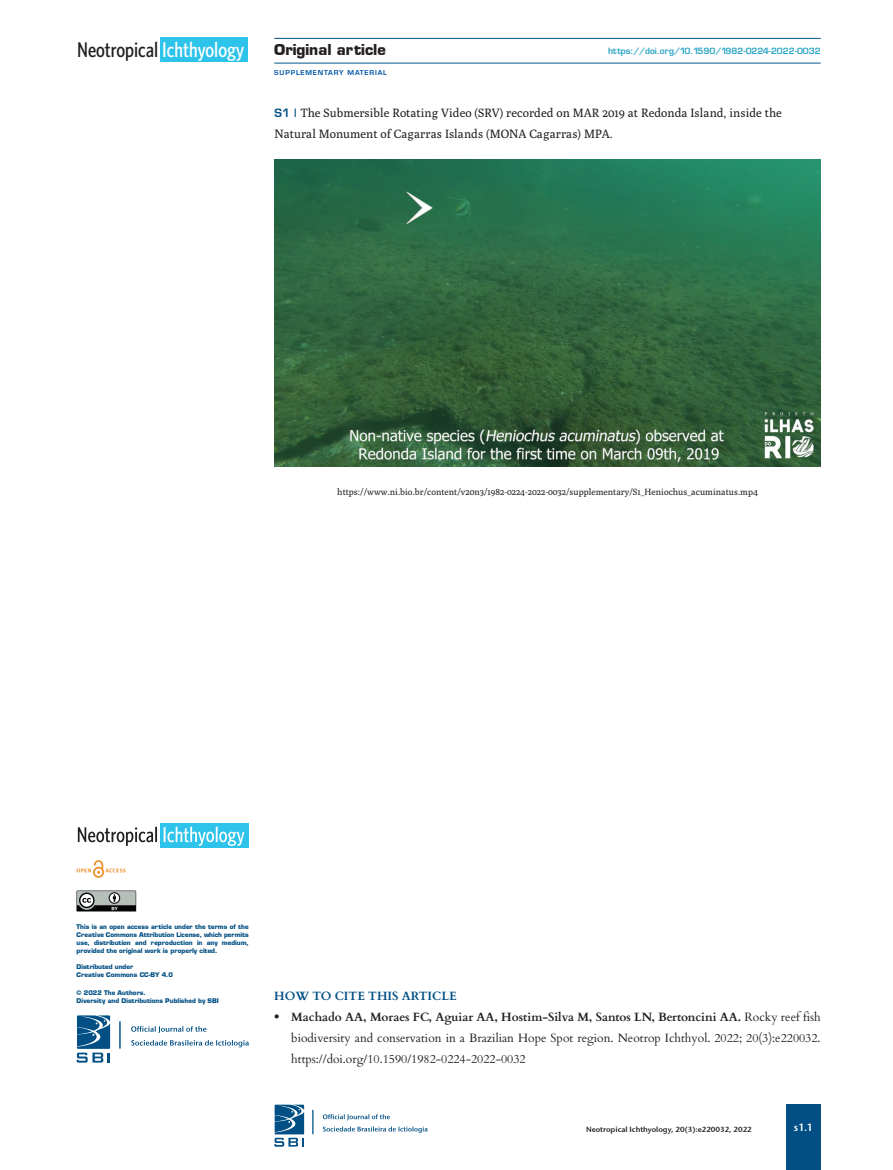
<style>
.page{position:relative;width:893px;height:1170px;background:#fff}
.page>*{position:absolute;margin:0;border:0;box-sizing:border-box;transform-origin:0 0}
.t1{font:500 21.3px "Whitney Condensed";color:#231f20}
.t2{font:700 15.75px "Eugenio";color:#231f20}
.t3{font:12px/21px "Cardo";color:#231f20;text-align:justify}
.t4{font:12px/21px "Poly";color:#231f20}
._00_Subtitulos{font:700 12px "Cardo";color:#014f84}
.t5{font:10.5px "Stone Sans Sem ITCTT Semi";color:#fff}
.t6{font:9px "Poly";color:#231f20}
.t7{font:9px "Eugenio Medium Normal";color:#26a3c4}
.t8{font:7.5px "Stone Sans Sem ITCTT Semi";color:#231f20}
.t9{font:7.05px "Eugenio Medium Normal";letter-spacing:.12em;color:#0155a7}
.t10{font:700 6.75px/8.1px "Eugenio";color:#014f84;text-align:justify}
.s1{color:#fff}
.s2{font-family:"Eugenio Medium Normal";color:#014f84}
.s3{font-weight:700}
</style>
<div class="page">
<div style="left:786px;top:1104px;width:35px;height:65px;background:#014f84"></div>
<hr style="left:274px;top:63px;width:547px;height:1px;background:#01558c">
<hr style="left:274px;top:38px;width:547px;height:1px;background:#01558c">
<svg style="left:323px;top:1126px;width:104px;height:6px"></svg>
<svg style="left:323px;top:1114px;width:67px;height:6px"></svg>
<svg style="left:312px;top:1109px;width:1px;height:25px"></svg>
<svg style="left:274px;top:1104px;width:30px;height:42px"></svg>
<div style="left:160px;top:37px;width:88px;height:25px;background:#2dc3ea"></div>
<svg style="left:131px;top:1040px;width:118px;height:7px"></svg>
<svg style="left:131px;top:1026px;width:75px;height:7px"></svg>
<hr style="left:119px;top:1021px;width:2px;height:27px;background:#014f84">
<svg style="left:76px;top:1015px;width:34px;height:47px"></svg>
<div style="left:160px;top:822px;width:89px;height:25px;background:#2dc3ea"></div>
<svg style="left:164px;top:826px;width:81px;height:19px"></svg>
<svg style="left:78px;top:826px;width:79px;height:20px"></svg>
<svg style="left:77px;top:860px;width:49px;height:17px"></svg>
<svg style="left:77px;top:890px;width:59px;height:21px"></svg>
<img style="left:274px;top:159px;width:547px;height:307px">
<h1 class="t1" style="left:77px;top:37px;width:169px">Neotropical <span class="s1">Ichthyology</span></h1>
<h2 class="t2" style="left:274px;top:40px;width:113px">Original article</h2>
<p class="t9" style="left:274px;top:68px;width:114px">SUPPLEMENTARY MATERIAL</p>
<p class="t7" style="left:608px;top:45px;width:214px">https://doi.org/10.1590/1982-0224-2022-0032</p>
<p class="t4" style="left:274px;top:102px;width:509px"><span class="s2">S1 |</span> The Submersible Rotating Video (SRV) recorded on MAR 2019 at Redonda Island, inside the<br>Natural Monument of Cagarras Islands (MONA Cagarras) MPA.</p>
<p class="t6" style="left:337px;top:487px;width:422px">https://www.ni.bio.br/content/v20n3/1982-0224-2022-0032/supplementary/S1_Heniochus_acuminatus.mp4</p>
<p class="t10" style="left:77px;top:922px;width:174px">This is an open access article under the terms of the Creative Commons Attribution License, which permits use, distribution and reproduction in any medium, provided the original work is properly cited.</p>
<p class="t10" style="left:77px;top:963px;width:58px">Distributed under</p>
<p class="t10" style="left:77px;top:971px;width:98px">Creative Commons CC-BY 4.0</p>
<p class="t10" style="left:77px;top:988px;width:71px">© 2022 The Authors.</p>
<p class="t10" style="left:77px;top:996px;width:144px">Diversity and Distributions Published by SBI</p>
<p class="_00_Subtitulos" style="left:274px;top:985px;width:184px">HOW TO CITE THIS ARTICLE</p>
<p class="t3" style="left:291px;top:1005px;width:531px;text-indent:-17px"><span class="s3">• Machado AA, Moraes FC, Aguiar AA, Hostim-Silva M, Santos LN, Bertoncini AA.</span> Rocky reef fish biodiversity and conservation in a Brazilian Hope Spot region. Neotrop Ichthyol. 2022; 20(3):e220032. https://doi.org/10.1590/1982-0224-2022-0032</p>
<p class="t8" style="left:586px;top:1124px;width:167px">Neotropical Ichthyology, 20(3):e220032, 2022</p>
<h3 class="t5" style="left:794px;top:1121px;width:21px">s1.1</h3>
</div>
